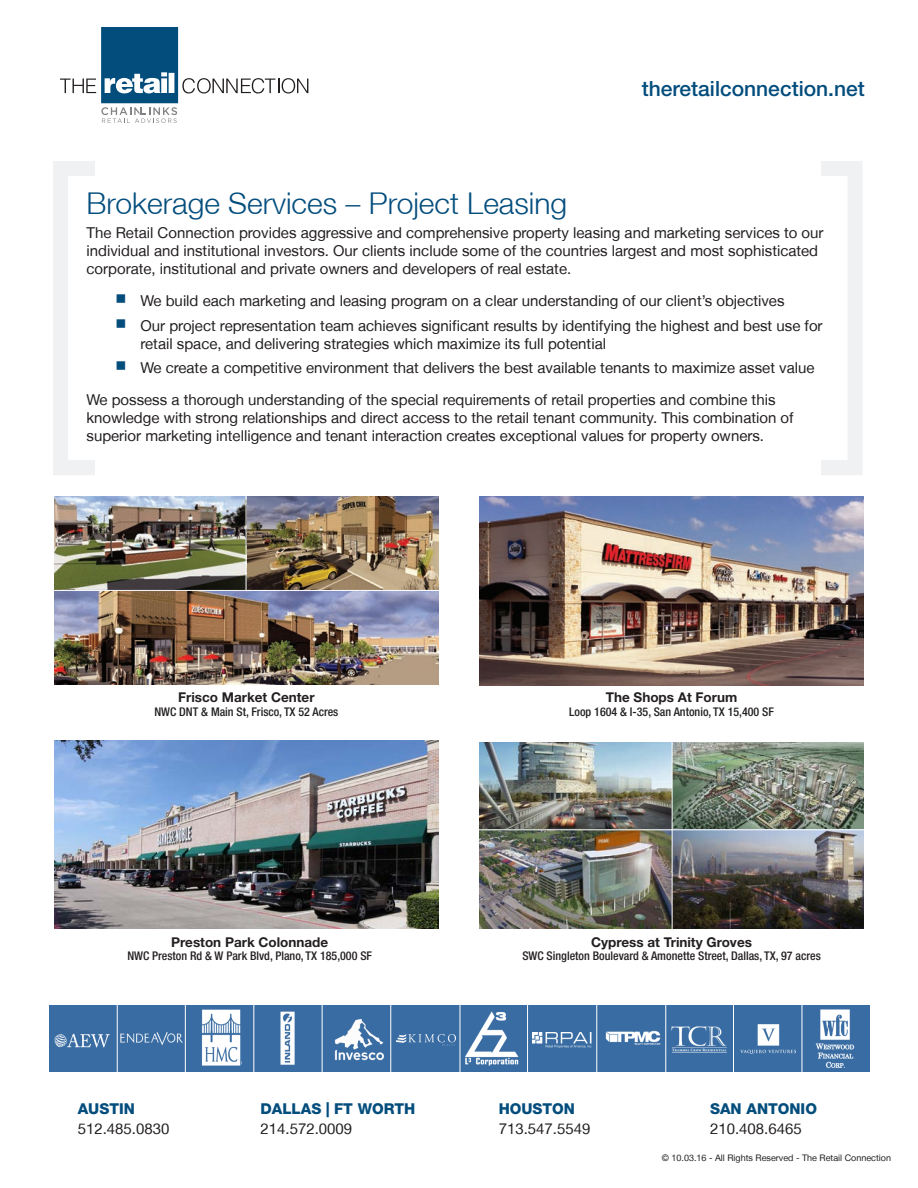
<style>
.page{position:relative;width:918px;height:1188px;background:#fff}
.page>*{position:absolute;margin:0;border:0;box-sizing:border-box;transform-origin:0 0}
.t1{font:300 30px "Helvetica Neue LT";color:#034d7d}
.Upper_Right{font:500 21px "Helvetica Neue LT Std";color:#034d7d}
.flyer_fonts{font:15px/18px "Helvetica Neue LT";color:#231f20}
.flyer_fonts-2{font:800 15px "Helvetica Neue LT Std";color:#034d7d}
.t2{font:700 13.5px "Helvetica Neue LT Std";color:#231f20}
.t3{font:500 condensed 12px "Helvetica Neue LT Std";color:#231f20}
.t4{font:9px "Helvetica Neue LT";color:#231f20}
</style>
<div class="page">
<div style="left:53px;top:161px;width:810px;height:314px;border:15px solid #f0f1f2"></div>
<div style="left:95px;top:140px;width:726px;height:576px;background:#fff"></div>
<svg style="left:60px;top:27px;width:248px;height:96px"></svg>
<div style="left:49px;top:1005px;width:821px;height:67px;background:#396ca2"></div>
<hr style="left:117px;top:1002px;width:1px;height:73px;background:#fff">
<hr style="left:185px;top:1002px;width:1px;height:73px;background:#fff">
<hr style="left:254px;top:1000px;width:1px;height:76px;background:#fff">
<hr style="left:322px;top:1002px;width:1px;height:73px;background:#fff">
<hr style="left:391px;top:1001px;width:1px;height:75px;background:#fff">
<hr style="left:460px;top:1002px;width:1px;height:72px;background:#fff">
<hr style="left:597px;top:1002px;width:1px;height:72px;background:#fff">
<hr style="left:666px;top:1002px;width:1px;height:72px;background:#fff">
<hr style="left:733px;top:1002px;width:1px;height:73px;background:#fff">
<hr style="left:802px;top:1001px;width:1px;height:74px;background:#fff">
<hr style="left:527px;top:1002px;width:1px;height:73px;background:#fff">
<img style="left:479px;top:497px;width:385px;height:189px">
<img style="left:533px;top:1032px;width:58px;height:15px">
<img style="left:54px;top:1033px;width:55px;height:14px">
<img style="left:396px;top:1035px;width:60px;height:10px">
<img style="left:334px;top:1019px;width:51px;height:42px">
<img style="left:815px;top:1009px;width:40px;height:60px">
<img style="left:121px;top:1033px;width:62px;height:12px">
<img style="left:281px;top:1012px;width:14px;height:52px">
<img style="left:54px;top:741px;width:385px;height:187px">
<img style="left:54px;top:497px;width:385px;height:188px">
<img style="left:479px;top:742px;width:385px;height:87px">
<img style="left:479px;top:830px;width:385px;height:98px">
<hr style="left:246px;top:490px;width:1px;height:100px;background:#fff">
<hr style="left:48px;top:590px;width:401px;height:1px;background:#fff">
<img style="left:466px;top:1011px;width:52px;height:55px">
<img style="left:606px;top:1031px;width:55px;height:14px">
<img style="left:672px;top:1026px;width:55px;height:27px">
<img style="left:741px;top:1024px;width:55px;height:30px">
<img style="left:202px;top:1009px;width:40px;height:57px">
<hr style="left:672px;top:732px;width:1px;height:205px;background:#fff">
<p class="Upper_Right" style="left:642px;top:76px;width:224px">theretailconnection.net</p>
<p class="t1" style="left:87px;top:185px;width:482px">Brokerage Services – Project Leasing</p>
<p class="flyer_fonts" style="left:87px;top:224px;width:739px">The Retail Connection provides aggressive and comprehensive property leasing and marketing services to our individual and institutional investors. Our clients include some of the countries largest and most sophisticated corporate, institutional and private owners and developers of real estate.</p>
<p class="flyer_fonts" style="left:141px;top:291px;width:646px">We build each marketing and leasing program on a clear understanding of our client’s objectives</p>
<p class="flyer_fonts" style="left:141px;top:316px;width:684px">Our project representation team achieves significant results by identifying the highest and best use for retail space, and delivering strategies which maximize its full potential</p>
<p class="flyer_fonts" style="left:141px;top:359px;width:676px">We create a competitive environment that delivers the best available tenants to maximize asset value</p>
<p class="flyer_fonts" style="left:87px;top:390px;width:709px">We possess a thorough understanding of the special requirements of retail properties and combine this knowledge with strong relationships and direct access to the retail tenant community. This combination of superior marketing intelligence and tenant interaction creates exceptional values for property owners.</p>
<p class="t2" style="left:178px;top:689px;width:138px">Frisco Market Center</p>
<p class="t3" style="left:154px;top:704px;width:186px">NWC DNT &amp; Main St, Frisco, TX 52 Acres</p>
<p class="t2" style="left:606px;top:689px;width:133px">The Shops At Forum</p>
<p class="t3" style="left:569px;top:704px;width:206px">Loop 1604 &amp; I-35, San Antonio, TX 15,400 SF</p>
<p class="t2" style="left:171px;top:934px;width:159px">Preston Park Colonnade</p>
<p class="t3" style="left:127px;top:949px;width:246px">NWC Preston Rd &amp; W Park Blvd, Plano, TX 185,000 SF</p>
<p class="t2" style="left:591px;top:934px;width:162px">Cypress at Trinity Groves</p>
<p class="t3" style="left:522px;top:949px;width:300px">SWC Singleton Boulevard &amp; Amonette Street, Dallas, TX, 97 acres</p>
<p class="flyer_fonts-2" style="left:78px;top:1100px;width:59px">AUSTIN</p>
<p class="flyer_fonts" style="left:78px;top:1119px;width:93px">512.485.0830</p>
<p class="flyer_fonts-2" style="left:261px;top:1100px;width:156px">DALLAS | FT WORTH</p>
<p class="flyer_fonts" style="left:261px;top:1119px;width:93px">214.572.0009</p>
<p class="flyer_fonts-2" style="left:499px;top:1100px;width:78px">HOUSTON</p>
<p class="flyer_fonts" style="left:499px;top:1119px;width:93px">713.547.5549</p>
<p class="flyer_fonts-2" style="left:710px;top:1100px;width:108px">SAN ANTONIO</p>
<p class="flyer_fonts" style="left:710px;top:1119px;width:93px">210.408.6465</p>
<p class="t4" style="left:662px;top:1152px;width:231px">© 10.03.16 - All Rights Reserved - The Retail Connection</p>
</div>
